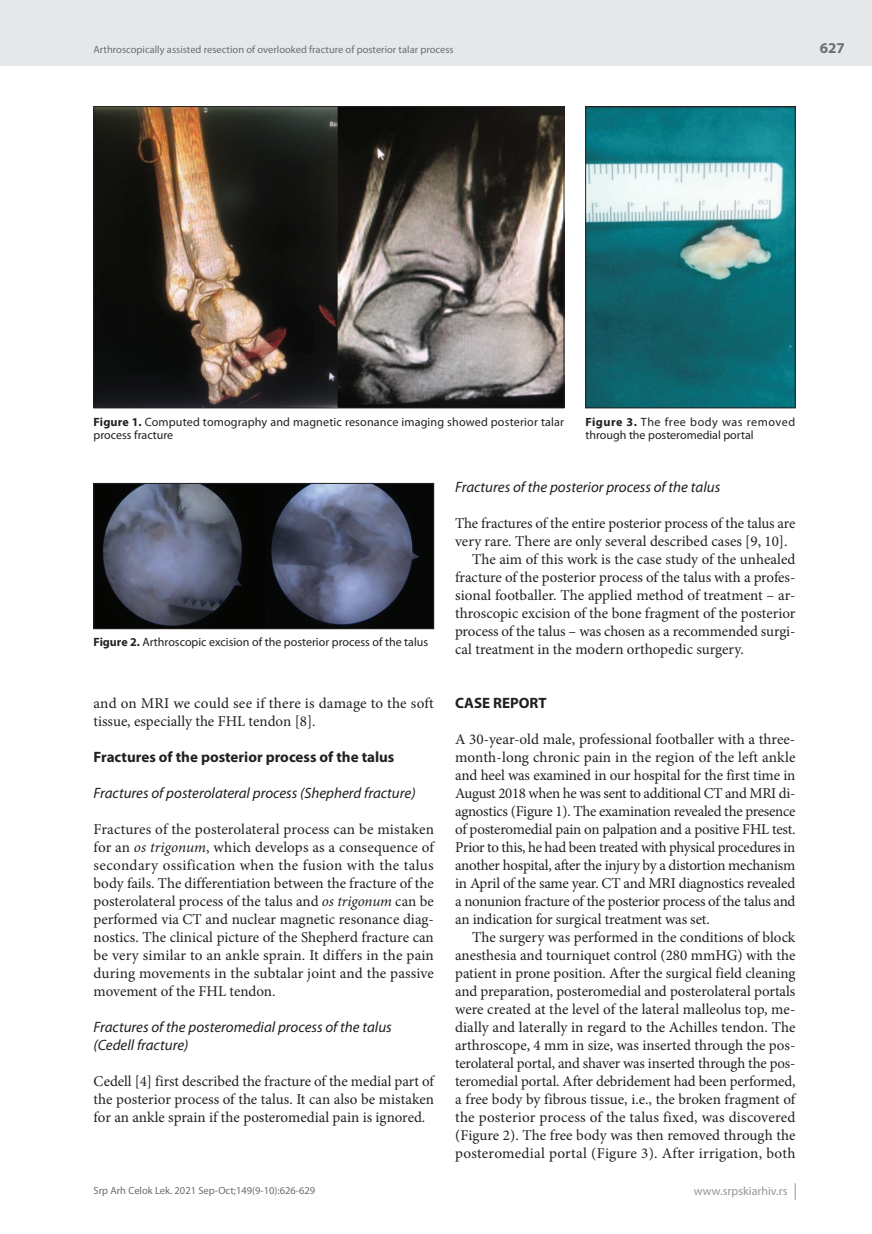
<style>
.page{position:relative;width:872px;height:1234px;background:#fff}
.page>*{position:absolute;margin:0;border:0;box-sizing:border-box;transform-origin:0 0}
.t1{font:15px/18px "Minion Pro";color:#231f20;text-align:justify}
.t2{font:italic 15px/18px "Myriad Pro";color:#231f20}
.t3{font:700 15px "Myriad Pro";color:#231f20}
.t4{font:700 15px "Myriad Pro";color:#6c6d70}
.t5{font:12px/13.5px "Myriad Pro";color:#231f20}
.t6{font:12px "Myriad Pro";color:#939598}
.t7{font:10.5px "Myriad Pro";color:#6c6d70}
.s1{font-weight:700}
.s2{font-style:italic}
</style>
<div class="page">
<div style="left:0;top:0;width:872px;height:66px;background:#e6e7e9"></div>
<svg style="left:795px;top:1183px;width:1px;height:16px"></svg>
<img style="left:96px;top:108px;width:466px;height:298px">
<div style="left:94px;top:106px;width:470px;height:302px;border:1px solid #231f20"></div>
<img style="left:96px;top:485px;width:336px;height:141px">
<div style="left:94px;top:483px;width:340px;height:145px;border:1px solid #231f20"></div>
<img style="left:587px;top:108px;width:206px;height:298px">
<div style="left:585px;top:106px;width:210px;height:302px;border:1px solid #231f20"></div>
<p class="t7" style="left:94px;top:43px;width:361px">Arthroscopically assisted resection of overlooked fracture of posterior talar process</p>
<p class="t4" style="left:820px;top:38px;width:26px">627</p>
<p class="t5" style="left:94px;top:414px;width:472px"><span class="s1">Figure 1.</span> Computed tomography and magnetic resonance imaging showed posterior talar process fracture</p>
<p class="t5" style="left:585px;top:414px;width:211px"><span class="s1">Figure 3.</span> The free body was removed through the posteromedial portal</p>
<p class="t5" style="left:94px;top:635px;width:336px"><span class="s1">Figure 2.</span> Arthroscopic excision of the posterior process of the talus</p>
<p class="t1" style="left:94px;top:694px;width:342px">and on MRI we could see if there is damage to the soft tissue, especially the FHL tendon [8].</p>
<p class="t3" style="left:94px;top:747px;width:302px">Fractures of the posterior process of the talus</p>
<p class="t2" style="left:94px;top:783px;width:323px">Fractures of posterolateral process (Shepherd fracture)</p>
<p class="t1" style="left:94px;top:820px;width:342px">Fractures of the posterolateral process can be mistaken for an <span class="s2">os trigonum</span>, which develops as a consequence of secondary ossification when the fusion with the talus body fails. The differentiation between the fracture of the posterolateral process of the talus and <span class="s2">os trigonum</span> can be performed via CT and nuclear magnetic resonance diag&shy;nostics. The clinical picture of the Shepherd fracture can be very similar to an ankle sprain. It differs in the pain during movements in the subtalar joint and the passive movement of the FHL tendon.</p>
<p class="t2" style="left:94px;top:1017px;width:300px">Fractures of the posteromedial process of the talus (Cedell fracture)</p>
<p class="t1" style="left:94px;top:1072px;width:342px">Cedell [4] first described the fracture of the medial part of the posterior process of the talus. It can also be mistaken for an ankle sprain if the posteromedial pain is ignored.</p>
<p class="t2" style="left:455px;top:477px;width:267px">Fractures of the posterior process of the talus</p>
<p class="t1" style="left:455px;top:514px;width:342px">The fractures of the entire posterior process of the talus are</p>
<p class="t1" style="left:455px;top:532px;width:334px">very rare. There are only several described cases [9, 10].</p>
<p class="t1" style="left:472px;top:550px;width:325px">The aim of this work is the case study of the unhealed</p>
<p class="t1" style="left:455px;top:568px;width:342px">fracture of the posterior process of the talus with a profes-</p>
<p class="t1" style="left:455px;top:586px;width:342px">sional footballer. The applied method of treatment – ar-</p>
<p class="t1" style="left:455px;top:604px;width:342px">throscopic excision of the bone fragment of the posterior</p>
<p class="t1" style="left:455px;top:622px;width:342px">process of the talus – was chosen as a recommended surgi-</p>
<p class="t1" style="left:455px;top:640px;width:290px">cal treatment in the modern orthopedic surgery.</p>
<p class="t3" style="left:455px;top:693px;width:93px">CASE REPORT</p>
<p class="t1" style="left:455px;top:730px;width:342px">A 30-year-old male, professional footballer with a three&shy;month-long chronic pain in the region of the left ankle and heel was examined in our hospital for the first time in August 2018 when he was sent to additional CT and MRI di&shy;agnostics (Figure 1). The examination revealed the presence of posteromedial pain on palpation and a positive FHL test.<br>Prior to this, he had been treated with physical procedures in another hospital, after the injury by a distortion mechanism in April of the same year. CT and MRI diagnostics revealed a nonunion fracture of the posterior process of the talus and an indication for surgical treatment was set.</p>
<p class="t1" style="left:455px;top:928px;width:342px;text-indent:17px">The surgery was performed in the conditions of block anesthesia and tourniquet control (280 mmHG) with the patient in prone position. After the surgical field cleaning and preparation, posteromedial and posterolateral portals were created at the level of the lateral malleolus top, me&shy;dially and laterally in regard to the Achilles tendon. The arthroscope, 4 mm in size, was inserted through the pos&shy;terolateral portal, and shaver was inserted through the pos&shy;teromedial portal. After debridement had been performed, a free body by fibrous tissue, i.e., the broken fragment of the posterior process of the talus fixed, was discovered (Figure 2). The free body was then removed through the posteromedial portal (Figure 3). After irrigation, both</p>
<p class="t7" style="left:94px;top:1184px;width:223px">Srp Arh Celok Lek. 2021 Sep-Oct;149(9-10):626-629</p>
<p class="t6" style="left:694px;top:1183px;width:95px">www.srpskiarhiv.rs</p>
</div>
